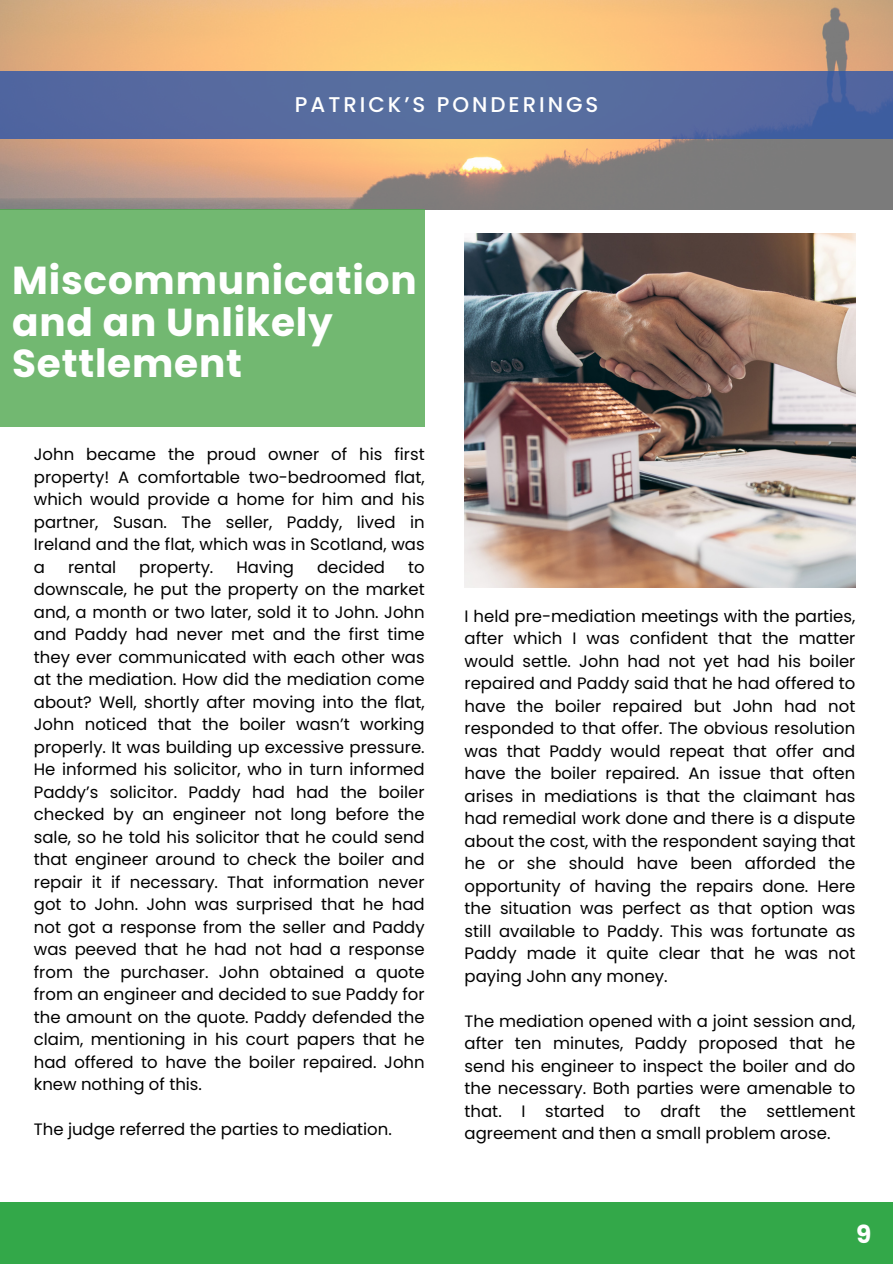
<style>
.page{position:relative;width:893px;height:1264px;background:#fff}
.page>*{position:absolute;margin:0;border:0;box-sizing:border-box;transform-origin:0 0}
.t1{font:700 39px/41.7px "Poppins";letter-spacing:.02em;color:#fff}
.t2{font:700 24.75px "Poppins";color:#fff}
.t3{font:500 21.3px "Poppins";letter-spacing:.14em;color:#fff}
.t4{font:16.5px/22.5px "Poppins";color:#000;text-align:justify}
</style>
<div class="page">
<img style="left:0;top:0;width:892px;height:210px">
<img style="left:464px;top:233px;width:391px;height:354px">
<div style="left:0;top:209px;width:424px;height:217px;background:#72b871"></div>
<svg style="left:0;top:71px;width:892px;height:68px;fill:#576a9f"></svg>
<div style="left:0;top:1202px;width:892px;height:61px;background:#33a849"></div>
<p class="t3" style="left:295px;top:90px;width:305px">PATRICK’S PONDERINGS</p>
<p class="t1" style="left:12px;top:259px;width:406px">Miscommunication and an Unlikely<br>Settlement</p>
<p class="t4" style="left:34px;top:443px;width:392px">John became the proud owner of his first property! A comfortable two-bedroomed flat, which would provide a home for him and his partner, Susan. The seller, Paddy, lived in Ireland and the flat, which was in Scotland, was a</p>
<p class="t4" style="left:68px;top:555px;width:50px">rental</p>
<p class="t4" style="left:139px;top:555px;width:76px">property.</p>
<p class="t4" style="left:236px;top:555px;width:59px">Having</p>
<p class="t4" style="left:317px;top:555px;width:69px">decided</p>
<p class="t4" style="left:34px;top:555px;width:392px;text-indent:374px">to downscale, he put the property on the market and, a month or two later, sold it to John. John and Paddy had never met and the first time they ever communicated with each other was at the mediation. How did the mediation come about? Well, shortly after moving into the flat, John noticed that the boiler wasn’t working properly. It was building up excessive pressure.<br>He informed his solicitor, who in turn informed Paddy’s solicitor. Paddy had had the boiler checked by an engineer not long before the sale, so he told his solicitor that he could send that engineer around to check the boiler and repair it if necessary. That information never got to John. John was surprised that he had not got a response from the seller and Paddy was peeved that he had not had a response from the purchaser. John obtained a quote from an engineer and decided to sue Paddy for the amount on the quote. Paddy defended the claim, mentioning in his court papers that he had offered to have the boiler repaired. John knew nothing of this.</p>
<p class="t4" style="left:34px;top:1118px;width:359px">The judge referred the parties to mediation.</p>
<p class="t4" style="left:464px;top:604px;width:392px">I held pre-mediation meetings with the parties, after which I was confident that the matter would settle. John had not yet had his boiler repaired and Paddy said that he had offered to have the boiler repaired but John had not responded to that offer. The obvious resolution was that Paddy would repeat that offer and have the boiler repaired. An issue that often arises in mediations is that the claimant has had remedial work done and there is a dispute about the cost, with the respondent saying that he or she should have been afforded the opportunity of having the repairs done. Here the situation was perfect as that option was still available to Paddy. This was fortunate as Paddy made it quite clear that he was not paying John any money.</p>
<p class="t4" style="left:464px;top:1009px;width:392px">The mediation opened with a joint session and, after ten minutes, Paddy proposed that he send his engineer to inspect the boiler and do the necessary. Both parties were amenable to that. I started to draft the settlement agreement and then a small problem arose.</p>
<p class="t2" style="left:856px;top:1216px;width:17px">9</p>
</div>
